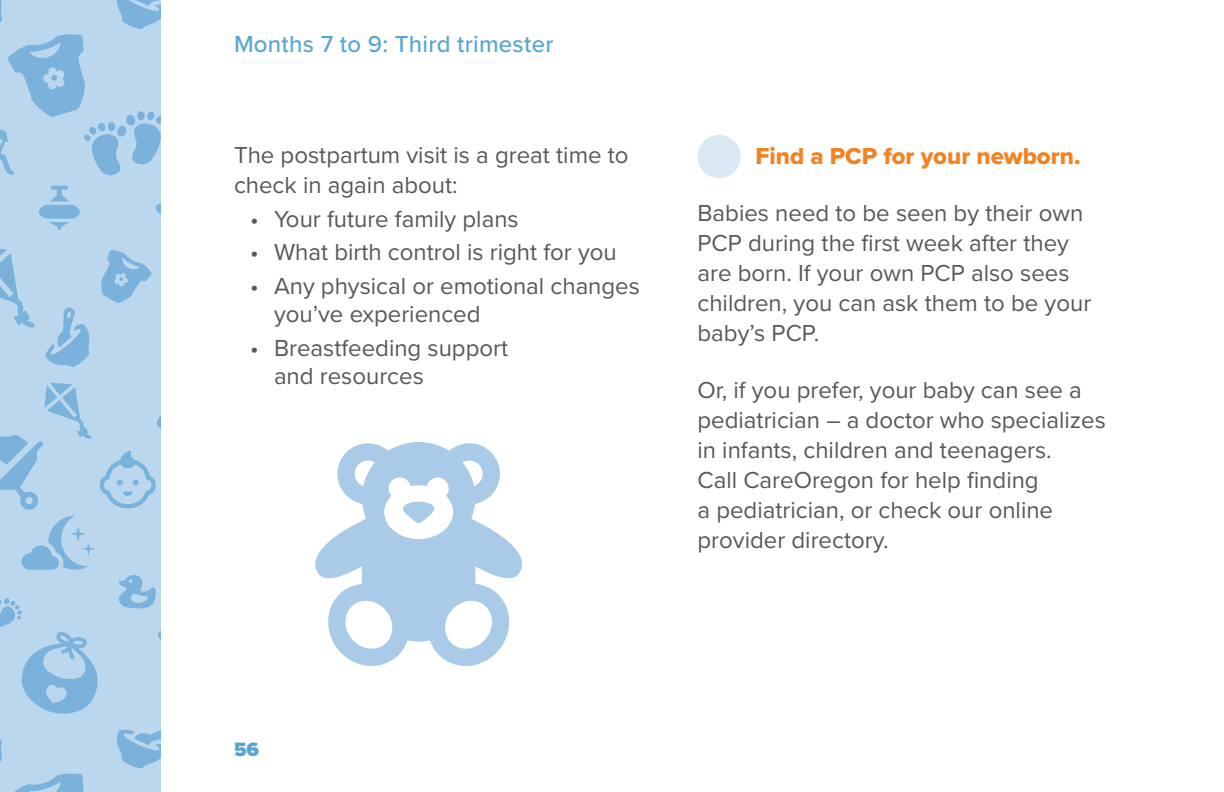
<style>
.page{position:relative;width:1224px;height:792px;background:#fff}
.page>*{position:absolute;margin:0;border:0;box-sizing:border-box;transform-origin:0 0}
.text{font:24px/30px "Proxima Nova";color:#57585a}
.bullet{font:24px/28px "Proxima Nova";color:#57585a}
.text_less_space_befo{font:24px/30px "Proxima Nova";color:#57585a}
.headline-small{font:500 24px "Proxima Nova";letter-spacing:.01em;color:#58a5d5}
.checklist_head_text{font:24px "Proxima Nova Extrabld";color:#f58220}
.t1{font:900 20px "Proxima Nova";color:#58a5d5}
</style>
<div class="page">
<svg style="left:0;top:0;width:160px;height:792px;background:#aed0e9"></svg>
<div style="left:697px;top:135px;width:44px;height:43px;background:#dae8f4;border-radius:50%"></div>
<svg style="left:315px;top:442px;width:208px;height:224px;fill:#a9cbe8"></svg>
<p class="headline-small" style="left:234px;top:26px;width:321px">Months 7 to 9: Third trimester</p>
<p class="text" style="left:234px;top:139px;width:396px">The postpartum visit is a great time to check in again about:</p>
<p class="bullet" style="left:250px;top:204px;width:270px">• Your future family plans</p>
<p class="bullet" style="left:250px;top:237px;width:368px">• What birth control is right for you</p>
<p class="bullet" style="left:274px;top:271px;width:367px;text-indent:-24px">• Any physical or emotional changes you’ve experienced</p>
<p class="bullet" style="left:274px;top:333px;width:236px;text-indent:-24px">• Breastfeeding support and resources</p>
<p class="checklist_head_text" style="left:756px;top:138px;width:326px">Find a PCP for your newborn.</p>
<p class="text_less_space_befo" style="left:698px;top:197px;width:395px">Babies need to be seen by their own<br>PCP during the first week after they are born. If your own PCP also sees children, you can ask them to be your baby’s PCP.</p>
<p class="text" style="left:698px;top:374px;width:410px">Or, if you prefer, your baby can see a pediatrician – a doctor who specializes in infants, children and teenagers.<br>Call CareOregon for help finding<br>a pediatrician, or check our online provider directory.</p>
<p class="t1" style="left:234px;top:734px;width:27px">56</p>
</div>
